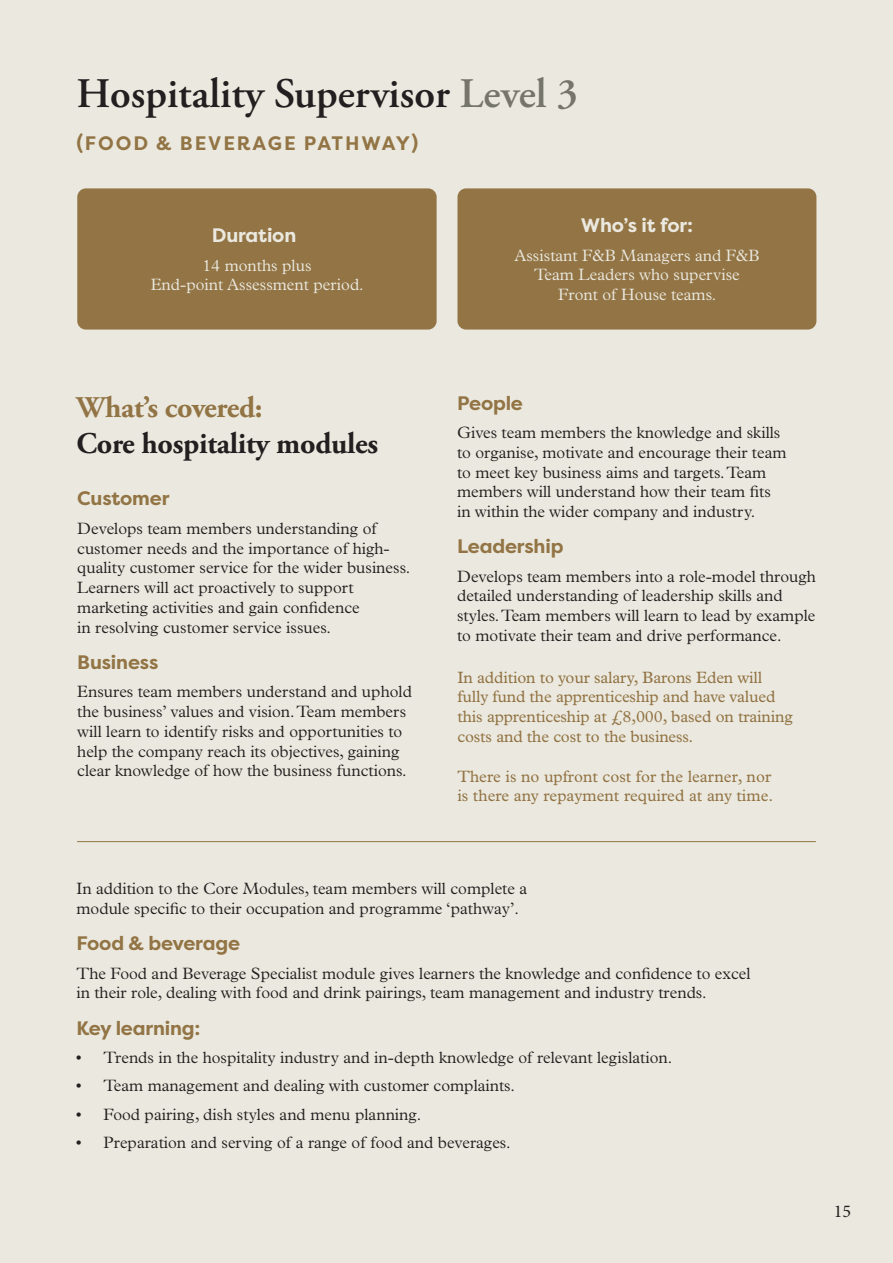
<style>
.page{position:relative;width:893px;height:1263px;background:#ebe9df}
.page>*{position:absolute;margin:0;border:0;box-sizing:border-box;transform-origin:0 0}
.t1{font:600 42px "Adobe Garamond Pro";color:#231f20}
.t2{font:700 30px/36px "Adobe Garamond Pro";letter-spacing:-.01em;color:#231f20}
.t3{font:700 19.5px "Filson Pro";letter-spacing:-.01em;color:#927445}
.t4{font:700 19.5px "Filson Pro";letter-spacing:.1em;color:#927445}
.t5{font:700 19.5px "Filson Pro";letter-spacing:-.01em;color:#ebe9df}
.t6{font:18px "Minion Pro";color:#231f20}
.Body{font:300 16.5px/19.8px "Plantin MT Pro";color:#231f20}
.t7{font:16.5px/19.8px "Plantin MT Pro";letter-spacing:-.01em;color:#927445}
.Body_align_centre{font:300 16.5px/19.8px "Plantin MT Pro";color:#ebe9df;text-align:center}
.s1{color:#76756c}
.s2{color:#927445}
</style>
<div class="page">
<div style="left:457px;top:188px;width:359px;height:142px;background:#927445;border-radius:9px"></div>
<div style="left:77px;top:188px;width:360px;height:142px;background:#927445;border-radius:9px"></div>
<hr style="left:77px;top:841px;width:739px;height:1px;background:#927445">
<h2 class="t1" style="left:77px;top:69px;width:503px">Hospitality Supervisor <span class="s1">Level 3</span></h2>
<h4 class="t4" style="left:77px;top:131px;width:343px">(FOOD &amp; BEVERAGE PATHWAY)</h4>
<h4 class="t5" style="left:212px;top:223px;width:92px">Duration<span class="s2">:</span></h4>
<p class="Body_align_centre" style="left:151px;top:255px;width:214px">14 months plus<br>End-point Assessment period.</p>
<h4 class="t5" style="left:581px;top:213px;width:114px">Who’s it for:</h4>
<p class="Body_align_centre" style="left:514px;top:245px;width:247px">Assistant F&amp;B Managers and F&amp;B<br>Team Leaders who supervise<br>Front of House teams.</p>
<h3 class="t2" style="left:77px;top:390px;width:303px"><span class="s2">What’s covered:<br></span>Core hospitality modules</h3>
<h4 class="t3" style="left:77px;top:486px;width:94px">Customer</h4>
<p class="Body" style="left:77px;top:518px;width:335px">Develops team members understanding of customer needs and the importance of high&shy;quality customer service for the wider business.<br>Learners will act proactively to support marketing activities and gain confidence<br>in resolving customer service issues.</p>
<h4 class="t3" style="left:77px;top:650px;width:83px">Business</h4>
<p class="Body" style="left:77px;top:682px;width:336px">Ensures team members understand and uphold the business’ values and vision. Team members will learn to identify risks and opportunities to help the company reach its objectives, gaining clear knowledge of how the business functions.</p>
<h4 class="t3" style="left:457px;top:390px;width:67px">People</h4>
<p class="Body" style="left:457px;top:423px;width:331px">Gives team members the knowledge and skills to organise, motivate and encourage their team to meet key business aims and targets. Team members will understand how their team fits in within the wider company and industry.</p>
<h4 class="t3" style="left:457px;top:534px;width:108px">Leadership</h4>
<p class="Body" style="left:457px;top:566px;width:360px">Develops team members into a role-model through detailed understanding of leadership skills and styles. Team members will learn to lead by example to motivate their team and drive performance.</p>
<h4 class="t7" style="left:457px;top:667px;width:337px">In addition to your salary, Barons Eden will fully fund the apprenticeship and have valued this apprenticeship at £8,000, based on training costs and the cost to the business.</h4>
<h4 class="t7" style="left:457px;top:766px;width:317px">There is no upfront cost for the learner, nor is there any repayment required at any time.</h4>
<p class="Body" style="left:77px;top:879px;width:452px">In addition to the Core Modules, team members will complete a module specific to their occupation and programme ‘pathway’.</p>
<h4 class="t3" style="left:77px;top:931px;width:165px">Food &amp; beverage</h4>
<p class="Body" style="left:77px;top:963px;width:675px">The Food and Beverage Specialist module gives learners the knowledge and confidence to excel in their role, dealing with food and drink pairings, team management and industry trends.</p>
<h4 class="t3" style="left:77px;top:1015px;width:125px">Key learning:</h4>
<p class="Body" style="left:77px;top:1047px;width:597px">• Trends in the hospitality industry and in-depth knowledge of relevant legislation.</p>
<p class="Body" style="left:77px;top:1076px;width:440px">• Team management and dealing with customer complaints.</p>
<p class="Body" style="left:77px;top:1104px;width:346px">• Food pairing, dish styles and menu planning.</p>
<p class="Body" style="left:77px;top:1132px;width:436px">• Preparation and serving of a range of food and beverages.</p>
<p class="t6" style="left:834px;top:1199px;width:19px">15</p>
</div>
